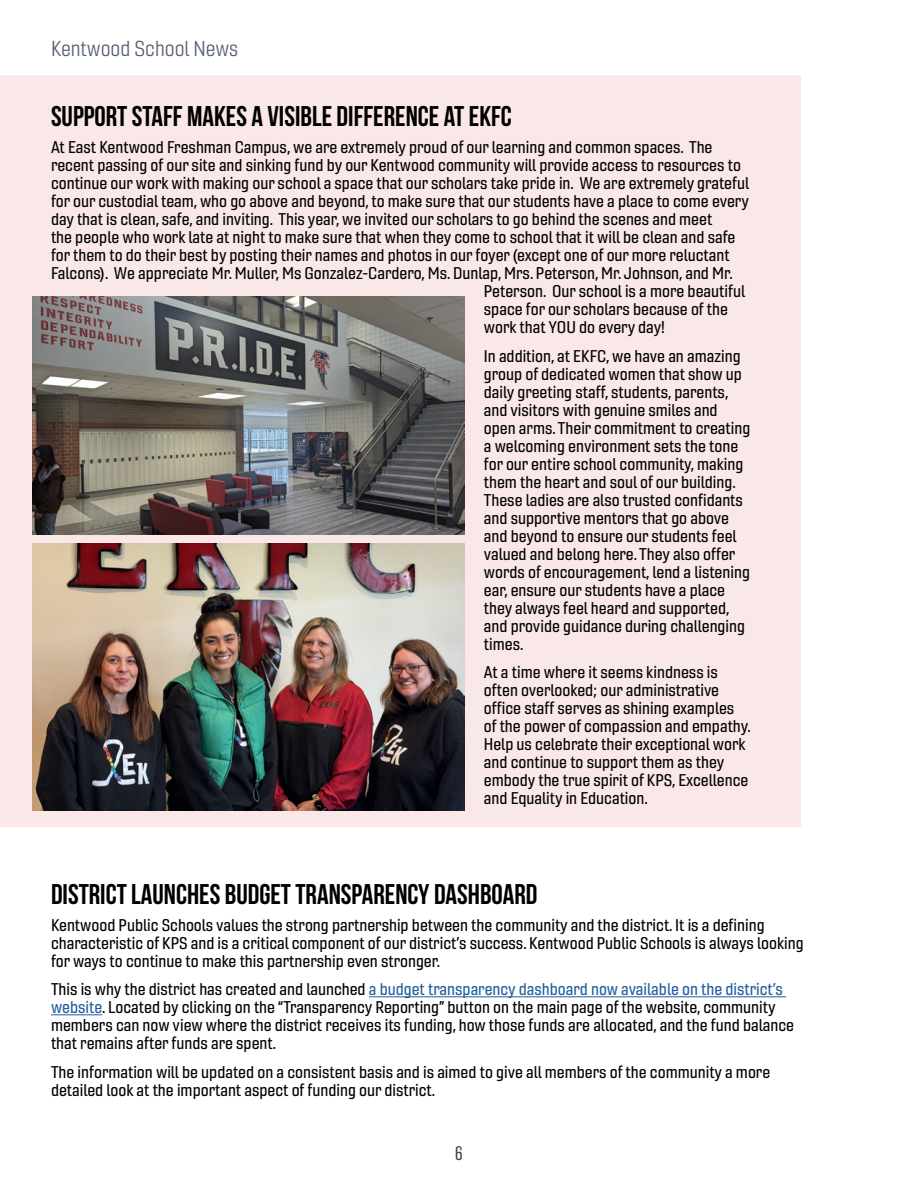
<style>
.page{position:relative;width:918px;height:1188px;background:#fff}
.page>*{position:absolute;margin:0;border:0;box-sizing:border-box;transform-origin:0 0}
.t1{font:28.5px "Bebas Neue";color:#000}
.t2{font:21px "Gineso Nor Boo";color:#546070}
.t3{font:200 18px "Balboa";color:#414042}
.t4{font:16.5px/18px "Gineso Nor Med";color:#000}
.s1{color:#215e9e}
</style>
<div class="page">
<div style="left:0;top:75px;width:801px;height:751px;background:#fae7e7"></div>
<hr style="left:369px;top:996px;width:417px;height:1px;background:#215e9e">
<hr style="left:51px;top:1014px;width:51px;height:1px;background:#215e9e">
<img style="left:32px;top:543px;width:432px;height:268px">
<img style="left:32px;top:296px;width:432px;height:238px">
<p class="t2" style="left:51px;top:36px;width:189px">Kentwood School News</p>
<h1 class="t1" style="left:51px;top:101px;width:462px">SUPPORT STAFF MAKES A VISIBLE DIFFERENCE AT EKFC</h1>
<p class="t4" style="left:51px;top:138px;width:663px">At East Kentwood Freshman Campus, we are extremely proud of our learning and common spaces. The</p>
<p class="t4" style="left:51px;top:156px;width:692px">recent passing of our site and sinking fund by our Kentwood community will provide access to resources to</p>
<p class="t4" style="left:51px;top:174px;width:700px">continue our work with making our school a space that our scholars take pride in. We are extremely grateful</p>
<p class="t4" style="left:51px;top:192px;width:699px">for our custodial team, who go above and beyond, to make sure that our students have a place to come every</p>
<p class="t4" style="left:51px;top:210px;width:663px">day that is clean, safe, and inviting. This year, we invited our scholars to go behind the scenes and meet</p>
<p class="t4" style="left:51px;top:228px;width:686px">the people who work late at night to make sure that when they come to school that it will be clean and safe</p>
<p class="t4" style="left:51px;top:246px;width:680px">for them to do their best by posting their names and photos in our foyer (except one of our more reluctant</p>
<p class="t4" style="left:51px;top:264px;width:683px">Falcons). We appreciate Mr. Muller, Ms Gonzalez-Cardero, Ms. Dunlap, Mrs. Peterson, Mr. Johnson, and Mr.</p>
<p class="t4" style="left:484px;top:282px;width:263px">Peterson. Our school is a more beautiful</p>
<p class="t4" style="left:484px;top:300px;width:246px">space for our scholars because of the</p>
<p class="t4" style="left:484px;top:318px;width:183px">work that YOU do every day!</p>
<p class="t4" style="left:484px;top:347px;width:268px">In addition, at EKFC, we have an amazing group of dedicated women that show up daily greeting staff, students, parents, and visitors with genuine smiles and open arms. Their commitment to creating a welcoming environment sets the tone for our entire school community, making them the heart and soul of our building.<br>These ladies are also trusted confidants and supportive mentors that go above and beyond to ensure our students feel valued and belong here. They also offer words of encouragement, lend a listening ear, ensure our students have a place they always feel heard and supported, and provide guidance during challenging times.</p>
<p class="t4" style="left:484px;top:664px;width:268px">At a time where it seems kindness is often overlooked; our administrative office staff serves as shining examples of the power of compassion and empathy.<br>Help us celebrate their exceptional work and continue to support them as they embody the true spirit of KPS, Excellence and Equality in Education.</p>
<h1 class="t1" style="left:51px;top:878px;width:488px">DISTRICT LAUNCHES BUDGET TRANSPARENCY DASHBOARD</h1>
<p class="t4" style="left:51px;top:916px;width:754px">Kentwood Public Schools values the strong partnership between the community and the district. It is a defining characteristic of KPS and is a critical component of our district’s success. Kentwood Public Schools is always looking for ways to continue to make this partnership even stronger.</p>
<p class="t4" style="left:51px;top:980px;width:745px">This is why the district has created and launched <span class="s1">a budget transparency dashboard now available on the district’s website</span>. Located by clicking on the “Transparency Reporting” button on the main page of the website, community members can now view where the district receives its funding, how those funds are allocated, and the fund balance that remains after funds are spent.</p>
<p class="t4" style="left:51px;top:1063px;width:721px">The information will be updated on a consistent basis and is aimed to give all members of the community a more detailed look at the important aspect of funding our district.</p>
<p class="t3" style="left:455px;top:1144px;width:9px">6</p>
</div>
